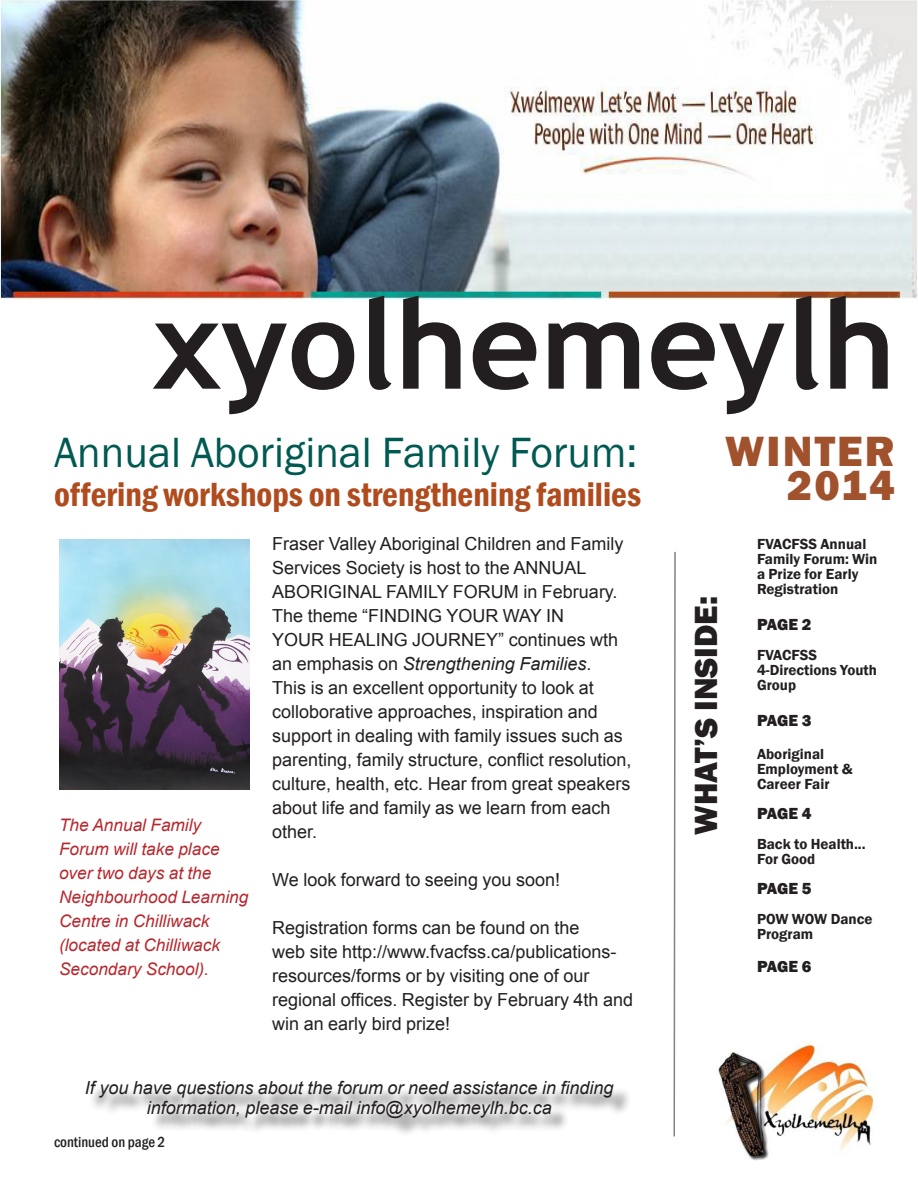
<style>
.page{position:relative;width:918px;height:1188px;background:#fff}
.page>*{position:absolute;margin:0;border:0;box-sizing:border-box;transform-origin:0 0}
.t1{font:700 124.5px "Trebuchet MS";color:#231f20}
.t2{font:43.5px "Franklin Gothic";color:#005a52}
.t3{font:800 43.5px/34.5px "Franklin Gothic";letter-spacing:.05em;color:#a0522d;text-align:right}
.t4{font:600 condensed 34.5px "Franklin Gothic";color:#b04b1e}
.t5{font:800 33px "Franklin Gothic";color:#231f20}
.t6{font:18px/24px "Arial";color:#231f20}
.t7{font:italic 18px/19.5px "Arial";color:#231f20;text-align:center}
.t8{font:italic 17.25px/24px "Arial";color:#b7282e}
.t9{font:800 16.5px "Franklin Gothic";letter-spacing:-.02em;color:#231f20}
.t10{font:600 15px/15px "Franklin Gothic";color:#231f20}
.t11{font:500 condensed 15px "Franklin Gothic";color:#231f20}
.s1{font-style:italic}
</style>
<div class="page">
<img style="left:718px;top:1041px;width:159px;height:120px">
<img style="left:0;top:0;width:918px;height:298px">
<svg style="left:673px;top:551px;width:3px;height:586px"></svg>
<div style="left:88px;top:1084px;width:543px;height:52px;background:#231f20;opacity:.75"></div>
<img style="left:60px;top:539px;width:190px;height:251px">
<p class="t1" style="left:153px;top:267px;width:745px">xyolhemeylh</p>
<p class="t3" style="left:725px;top:434px;width:171px">WINTER<br>2014</p>
<p class="t2" style="left:54px;top:426px;width:585px">Annual Aboriginal Family Forum:</p>
<p class="t4" style="left:54px;top:472px;width:589px">offering workshops on strengthening families</p>
<p class="t8" style="left:59px;top:813px;width:144px">The Annual Family</p>
<p class="t8" style="left:59px;top:837px;width:191px">Forum will take place over two days at the<br>Neighbourhood Learning<br>Centre in Chilliwack (located at Chilliwack<br>Secondary School).</p>
<p class="t6" style="left:272px;top:532px;width:361px">Fraser Valley Aboriginal Children and Family Services Society is host to the ANNUAL ABORIGINAL FAMILY FORUM in February.<br>The theme “FINDING YOUR WAY IN<br>YOUR HEALING JOURNEY” continues wth an emphasis on <span class="s1">Strengthening Families</span>.<br>This is an excellent opportunity to look at colloborative approaches, inspiration and support in dealing with family issues such as parenting, family structure, conflict resolution, culture, health, etc. Hear from great speakers about life and family as we learn from each other.</p>
<p class="t6" style="left:272px;top:868px;width:289px">We look forward to seeing you soon!</p>
<p class="t6" style="left:272px;top:916px;width:362px">Registration forms can be found on the<br>web site http://www.fvacfss.ca/publications&shy;resources/forms or by visiting one of our regional offices. Register by February 4th and win an early bird prize!</p>
<p class="t7" style="left:85px;top:1078px;width:530px">If you have questions about the forum or need assistance in finding information, please e-mail info@xyolhemeylh.bc.ca</p>
<p class="t11" style="left:54px;top:1132px;width:113px">continued on page 2</p>
<p class="t5" style="left:685px;top:835px;width:240px;rotate:-90deg">WHAT’S INSIDE:</p>
<p class="t10" style="left:757px;top:537px;width:122px">FVACFSS Annual<br>Family Forum: Win a Prize for Early<br>Registration</p>
<p class="t9" style="left:757px;top:614px;width:56px">PAGE 2</p>
<p class="t10" style="left:757px;top:648px;width:121px">FVACFSS<br>4-Directions Youth<br>Group</p>
<p class="t9" style="left:757px;top:710px;width:56px">PAGE 3</p>
<p class="t10" style="left:757px;top:747px;width:97px">Aboriginal<br>Employment &amp;<br>Career Fair</p>
<p class="t9" style="left:757px;top:803px;width:56px">PAGE 4</p>
<p class="t10" style="left:757px;top:837px;width:110px">Back to Health...<br>For Good</p>
<p class="t9" style="left:757px;top:878px;width:56px">PAGE 5</p>
<p class="t10" style="left:757px;top:912px;width:117px">POW WOW Dance<br>Program</p>
<p class="t9" style="left:757px;top:956px;width:56px">PAGE 6</p>
</div>
